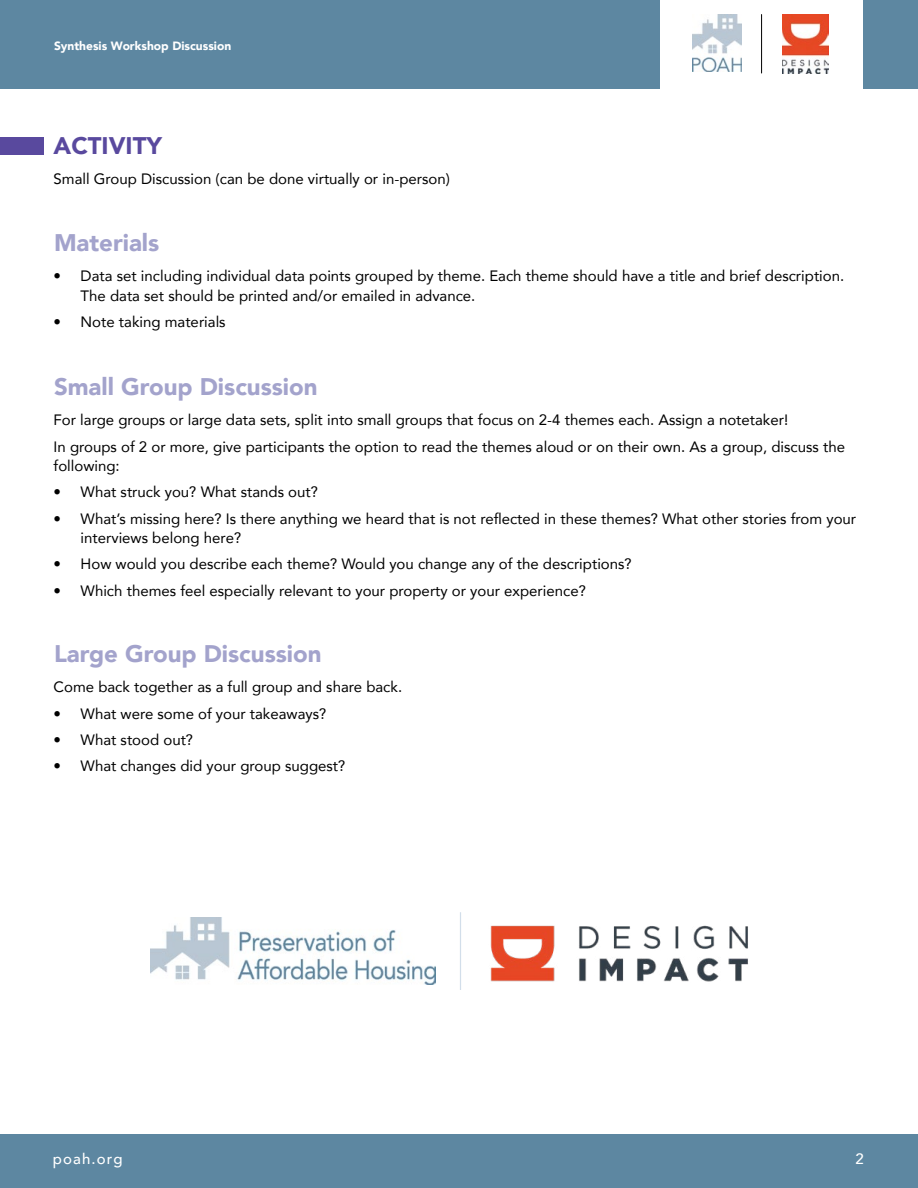
<style>
.page{position:relative;width:918px;height:1188px;background:#fff}
.page>*{position:absolute;margin:0;border:0;box-sizing:border-box;transform-origin:0 0}
.t1{font:900 24px "Avenir";color:#a3a3cc}
.t2{font:900 24px "Avenir";color:#59499e}
.t3{font:15px/19.5px "Avenir";color:#000}
.t4{font:500 15px "Avenir";letter-spacing:.075em;color:#fff}
.t5{font:900 12px "Avenir";color:#fff}
</style>
<div class="page">
<div style="left:0;top:1134px;width:918px;height:54px;background:#5d87a1"></div>
<div style="left:0;top:0;width:660px;height:89px;background:#5d87a1"></div>
<div style="left:863px;top:0;width:55px;height:89px;background:#5d87a1"></div>
<img style="left:692px;top:15px;width:50px;height:56px">
<img style="left:782px;top:15px;width:47px;height:58px">
<hr style="left:761px;top:15px;width:1px;height:58px;background:#000">
<img style="left:150px;top:918px;width:286px;height:66px">
<hr style="left:460px;top:912px;width:1px;height:78px;background:#d2deea">
<img style="left:490px;top:925px;width:258px;height:57px">
<div style="left:0;top:137px;width:44px;height:17px;background:#59499e"></div>
<p class="t5" style="left:54px;top:36px;width:179px">Synthesis Workshop Discussion</p>
<h1 class="t2" style="left:54px;top:125px;width:110px">ACTIVITY</h1>
<p class="t3" style="left:54px;top:168px;width:398px">Small Group Discussion (can be done virtually or in-person)</p>
<h1 class="t1" style="left:54px;top:222px;width:107px">Materials</h1>
<p class="t3" style="left:81px;top:266px;width:765px;text-indent:-27px">• Data set including individual data points grouped by theme. Each theme should have a title and brief description.<br>The data set should be printed and/or emailed in advance.</p>
<p class="t3" style="left:54px;top:312px;width:174px">• Note taking materials</p>
<h1 class="t1" style="left:54px;top:366px;width:265px">Small Group Discussion</h1>
<p class="t3" style="left:54px;top:406px;width:793px;line-height:26.2px">For large groups or large data sets, split into small groups that focus on 2-4 themes each. Assign a notetaker!<br>In groups of 2 or more, give participants the option to read the themes aloud or on their own. As a group, discuss the</p>
<p class="t3" style="left:54px;top:456px;width:68px">following:</p>
<p class="t3" style="left:54px;top:482px;width:266px">• What struck you? What stands out?</p>
<p class="t3" style="left:81px;top:508px;width:777px;text-indent:-27px">• What’s missing here? Is there anything we heard that is not reflected in these themes? What other stories from your interviews belong here?</p>
<p class="t3" style="left:54px;top:554px;width:580px">• How would you describe each theme? Would you change any of the descriptions?</p>
<p class="t3" style="left:54px;top:580px;width:534px">• Which themes feel especially relevant to your property or your experience?</p>
<h1 class="t1" style="left:54px;top:633px;width:269px">Large Group Discussion</h1>
<p class="t3" style="left:54px;top:677px;width:350px">Come back together as a full group and share back.</p>
<p class="t3" style="left:54px;top:703px;width:274px">• What were some of your takeaways?</p>
<p class="t3" style="left:54px;top:729px;width:141px">• What stood out?</p>
<p class="t3" style="left:54px;top:756px;width:293px">• What changes did your group suggest?</p>
<p class="t4" style="left:53px;top:1146px;width:71px">poah.org</p>
<p class="t4" style="left:856px;top:1146px;width:10px">2</p>
</div>
